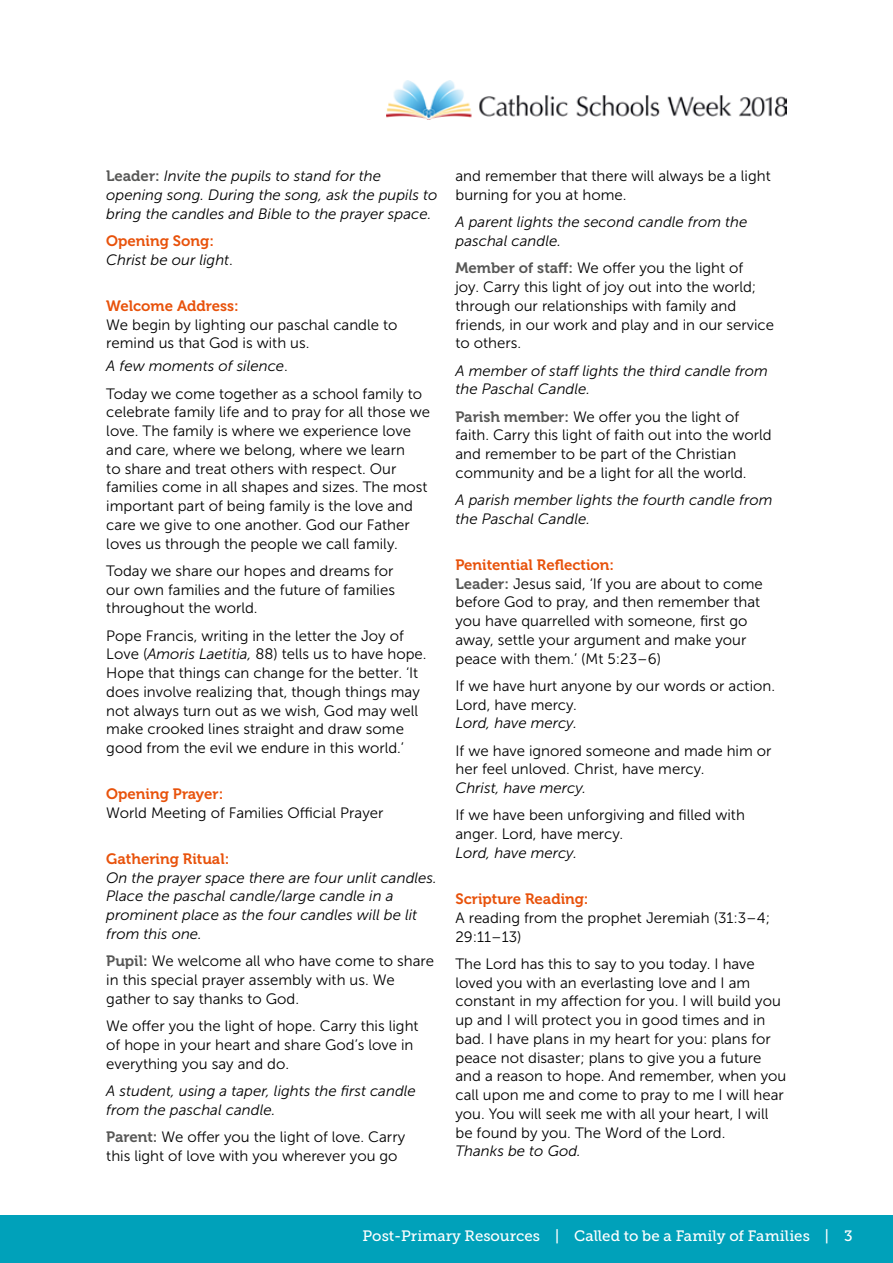
<style>
.page{position:relative;width:893px;height:1263px;background:#fff}
.page>*{position:absolute;margin:0;border:0;box-sizing:border-box;transform-origin:0 0}
.t1{font:15px/18.8px "Museo Sans 300";color:#000}
.t2{font:italic 15px/18.8px "Museo Sans 300";color:#000}
.t3{font:15px "Museo 700";color:#e8520b}
.t4{font:15px "Museo Slab 500";color:#fff}
.s1{font-family:"Museo 700";font-style:normal;color:#575756}
.s2{font-style:normal}
.s3{font-style:italic}
.s4{font-family:"Museo 700";color:#575756}
</style>
<div class="page">
<div style="left:0;top:1215px;width:893px;height:48px;background:#00a1ba"></div>
<img style="left:387px;top:80px;width:399px;height:39px">
<p class="t2" style="left:106px;top:167px;width:333px"><span class="s1">Leader:</span> Invite the pupils to stand for the opening song. During the song, ask the pupils to bring the candles and Bible to the prayer space.</p>
<p class="t3" style="left:106px;top:233px;width:109px">Opening Song:</p>
<p class="t2" style="left:106px;top:250px;width:128px">Christ be our light<span class="s2">.</span></p>
<p class="t3" style="left:106px;top:297px;width:134px">Welcome Address:</p>
<p class="t1" style="left:106px;top:315px;width:293px">We begin by lighting our paschal candle to remind us that God is with us.</p>
<p class="t1" style="left:106px;top:353px;width:317px;line-height:27.3px"><span class="s3">A few moments of silence</span>.<br>Today we come together as a school family to</p>
<p class="t1" style="left:106px;top:403px;width:325px">celebrate family life and to pray for all those we love. The family is where we experience love and care, where we belong, where we learn<br>to share and treat others with respect. Our families come in all shapes and sizes. The most important part of being family is the love and care we give to one another. God our Father loves us through the people we call family.</p>
<p class="t1" style="left:106px;top:561px;width:290px;text-align:justify">Today we share our hopes and dreams for our own families and the future of families throughout the world.</p>
<p class="t1" style="left:106px;top:626px;width:322px">Pope Francis, writing in the letter the Joy of Love (<span class="s3">Amoris Laetitia,</span> 88) tells us to have hope.<br>Hope that things can change for the better. ‘It does involve realizing that, though things may not always turn out as we wish, God may well make crooked lines straight and draw some good from the evil we endure in this world.’</p>
<p class="t3" style="left:106px;top:786px;width:118px">Opening Prayer:</p>
<p class="t1" style="left:106px;top:803px;width:279px">World Meeting of Families Official Prayer</p>
<p class="t3" style="left:106px;top:850px;width:124px">Gathering Ritual:</p>
<p class="t2" style="left:106px;top:868px;width:332px">On the prayer space there are four unlit candles.<br>Place the paschal candle/large candle in a prominent place as the four candles will be lit from this one.</p>
<p class="t1" style="left:106px;top:952px;width:329px"><span class="s4">Pupil:</span> We welcome all who have come to share in this special prayer assembly with us. We gather to say thanks to God.</p>
<p class="t1" style="left:106px;top:1016px;width:314px">We offer you the light of hope. Carry this light of hope in your heart and share God’s love in everything you say and do.</p>
<p class="t2" style="left:106px;top:1081px;width:311px">A student, using a taper, lights the first candle from the paschal candle.</p>
<p class="t1" style="left:106px;top:1127px;width:300px"><span class="s4">Parent:</span> We offer you the light of love. Carry this light of love with you wherever you go</p>
<p class="t1" style="left:455px;top:167px;width:317px">and remember that there will always be a light burning for you at home.</p>
<p class="t2" style="left:455px;top:213px;width:293px">A parent lights the second candle from the paschal candle.</p>
<p class="t1" style="left:455px;top:259px;width:320px"><span class="s4">Member of staff:</span> We offer you the light of<br>joy. Carry this light of joy out into the world; through our relationships with family and friends, in our work and play and in our service to others.</p>
<p class="t2" style="left:455px;top:361px;width:314px">A member of staff lights the third candle from the Paschal Candle.</p>
<p class="t1" style="left:455px;top:407px;width:318px"><span class="s4">Parish member:</span> We offer you the light of faith. Carry this light of faith out into the world and remember to be part of the Christian community and be a light for all the world.</p>
<p class="t2" style="left:455px;top:491px;width:318px">A parish member lights the fourth candle from the Paschal Candle.</p>
<p class="t3" style="left:455px;top:556px;width:160px">Penitential Reflection:</p>
<p class="t1" style="left:455px;top:574px;width:309px"><span class="s4">Leader:</span> Jesus said, ‘If you are about to come before God to pray, and then remember that you have quarrelled with someone, first go away, settle your argument and make your peace with them.’ (Mt 5:23–6)</p>
<p class="t1" style="left:455px;top:676px;width:321px">If we have hurt anyone by our words or action.<br>Lord, have mercy.</p>
<p class="t2" style="left:455px;top:714px;width:123px">Lord, have mercy.</p>
<p class="t1" style="left:455px;top:741px;width:318px">If we have ignored someone and made him or her feel unloved. Christ, have mercy.</p>
<p class="t2" style="left:455px;top:779px;width:132px">Christ, have mercy.</p>
<p class="t1" style="left:455px;top:806px;width:291px">If we have been unforgiving and filled with anger. Lord, have mercy.</p>
<p class="t2" style="left:455px;top:843px;width:123px">Lord, have mercy.</p>
<p class="t3" style="left:455px;top:890px;width:135px">Scripture Reading:</p>
<p class="t1" style="left:455px;top:908px;width:316px">A reading from the prophet Jeremiah (31:3–4;<br>29:11–13)</p>
<p class="t1" style="left:455px;top:954px;width:332px">The Lord has this to say to you today. I have loved you with an everlasting love and I am constant in my affection for you. I will build you up and I will protect you in good times and in bad. I have plans in my heart for you: plans for peace not disaster; plans to give you a future and a reason to hope. And remember, when you call upon me and come to pray to me I will hear you. You will seek me with all your heart, I will be found by you. The Word of the Lord.</p>
<p class="t2" style="left:455px;top:1142px;width:127px">Thanks be to God.</p>
<p class="t4" style="left:363px;top:1227px;width:491px">Post-Primary Resources | Called to be a Family of Families | 3</p>
</div>
